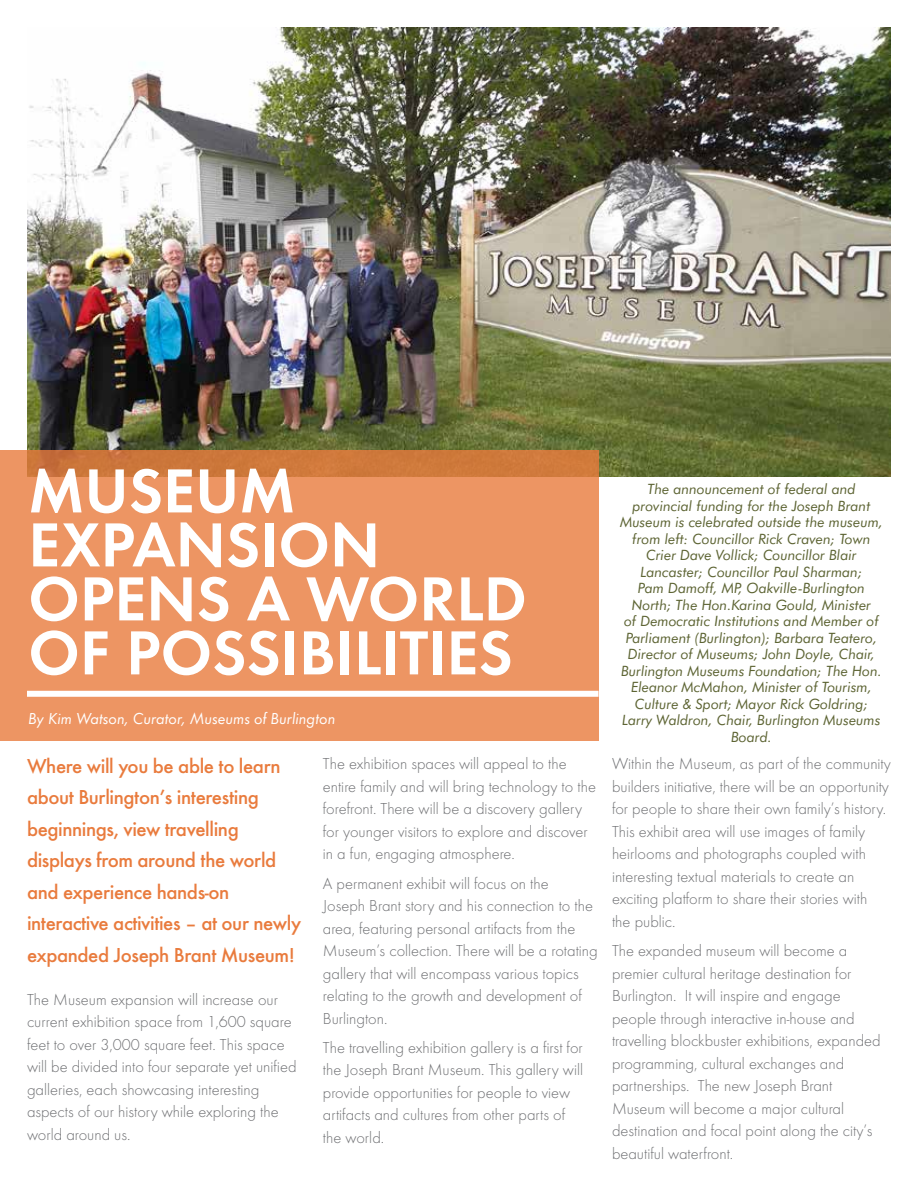
<style>
.page{position:relative;width:918px;height:1188px;background:#fff}
.page>*{position:absolute;margin:0;border:0;box-sizing:border-box;transform-origin:0 0}
.t1{font:600 64.5px/54px "Futura T";color:#fff}
.t2{font:500 21px/31.5px "Futura T";letter-spacing:-.02em;color:#e97b3d}
.t3{font:300 16.5px/22.5px "Futura T";color:#6d6e71}
.t4{font:italic 16.5px "Futura T";color:#fff}
.t5{font:italic 14.25px/16.5px "Futura BT";color:#5d6433;text-align:center}
</style>
<div class="page">
<img style="left:27px;top:27px;width:864px;height:449px">
<svg style="left:0;top:450px;width:598px;height:291px;background:#ea925f"></svg>
<div style="left:27px;top:691px;width:571px;height:6px;background:#fff"></div>
<h1 class="t1" style="left:28px;top:463px;width:500px">MUSEUM<br>EXPANSION<br>OPENS A WORLD<br>OF POSSIBILITIES</h1>
<p class="t4" style="left:28px;top:709px;width:309px">By Kim Watson, Curator, Museums of Burlington</p>
<p class="t2" style="left:27px;top:750px;width:276px">Where will you be able to learn about Burlington’s interesting beginnings, view travelling displays from around the world and experience hands-on interactive activities – at our newly expanded Joseph Brant Museum!</p>
<p class="t3" style="left:27px;top:988px;width:271px">The Museum expansion will increase our current exhibition space from 1,600 square feet to over 3,000 square feet. This space will be divided into four separate yet unified galleries, each showcasing interesting aspects of our history while exploring the world around us.</p>
<p class="t3" style="left:323px;top:752px;width:275px">The exhibition spaces will appeal to the entire family and will bring technology to the forefront. There will be a discovery gallery for younger visitors to explore and discover in a fun, engaging atmosphere.</p>
<p class="t3" style="left:323px;top:872px;width:276px">A permanent exhibit will focus on the<br>Joseph Brant story and his connection to the area, featuring personal artifacts from the Museum’s collection. There will be a rotating gallery that will encompass various topics relating to the growth and development of Burlington.</p>
<p class="t3" style="left:323px;top:1036px;width:262px">The travelling exhibition gallery is a first for the Joseph Brant Museum. This gallery will provide opportunities for people to view artifacts and cultures from other parts of the world.</p>
<p class="t5" style="left:620px;top:481px;width:264px">The announcement of federal and provincial funding for the Joseph Brant Museum is celebrated outside the museum, from left: Councillor Rick Craven; Town Crier Dave Vollick; Councillor Blair Lancaster; Councillor Paul Sharman;<br>Pam Damoff, MP, Oakville-Burlington North; The Hon.Karina Gould, Minister<br>of Democratic Institutions and Member of Parliament (Burlington); Barbara Teatero, Director of Museums; John Doyle, Chair, Burlington Museums Foundation; The Hon.<br>Eleanor McMahon, Minister of Tourism, Culture &amp; Sport; Mayor Rick Goldring; Larry Waldron, Chair, Burlington Museums Board.</p>
<p class="t3" style="left:612px;top:752px;width:280px">Within the Museum, as part of the community builders initiative, there will be an opportunity for people to share their own family’s history.<br>This exhibit area will use images of family heirlooms and photographs coupled with interesting textual materials to create an exciting platform to share their stories with<br>the public.</p>
<p class="t3" style="left:612px;top:939px;width:270px">The expanded museum will become a premier cultural heritage destination for Burlington. It will inspire and engage people through interactive in-house and travelling blockbuster exhibitions, expanded programming, cultural exchanges and partnerships. The new Joseph Brant Museum will become a major cultural destination and focal point along the city’s beautiful waterfront.</p>
</div>
